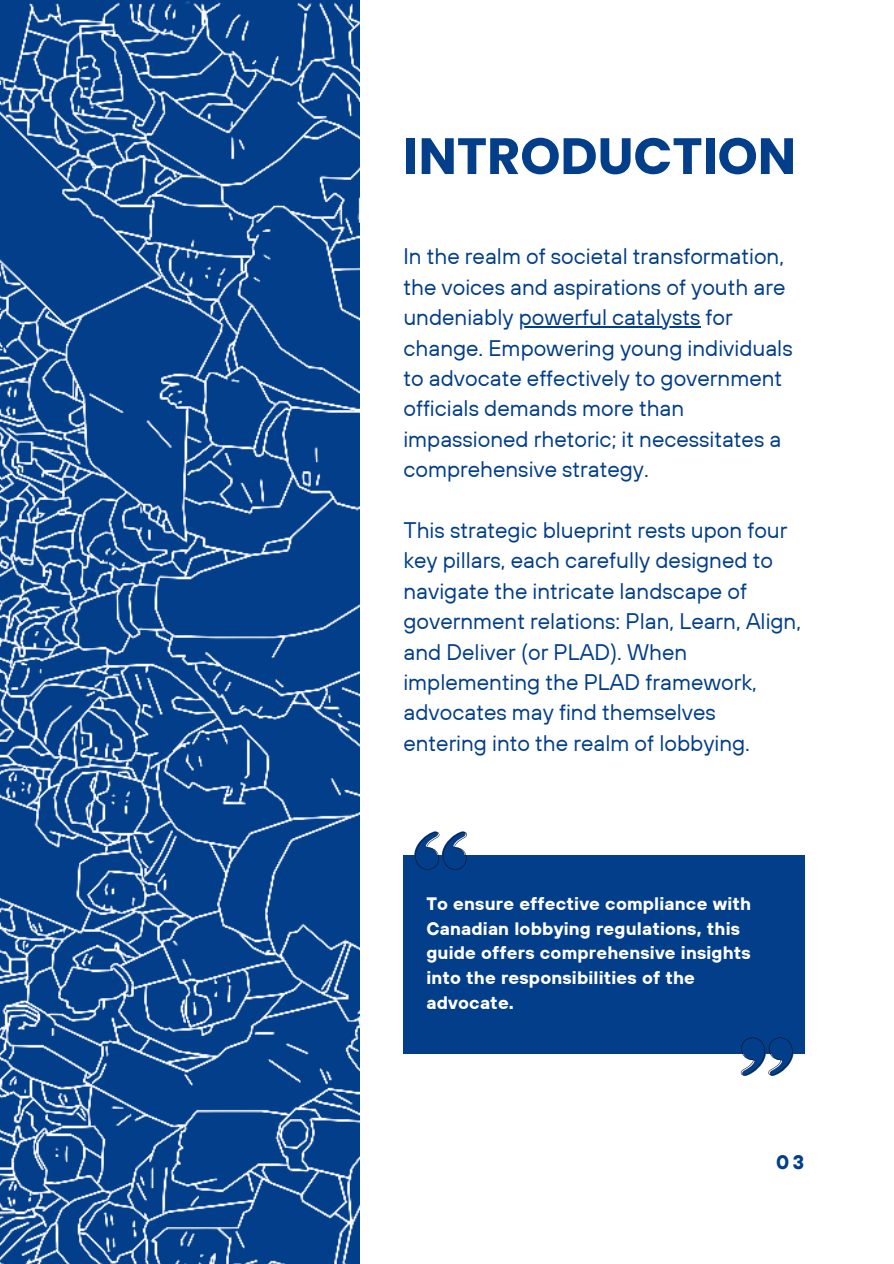
<style>
.page{position:relative;width:894px;height:1264px;background:#fff}
.page>*{position:absolute;margin:0;border:0;box-sizing:border-box;transform-origin:0 0}
.t1{font:700 51px "Poppins";color:#023e8a}
.t2{font:22.5px/30.3px "TT Hoves";color:#023e8a}
.t3{font:700 19.5px "TT Hoves";color:#023e8a}
.t4{font:700 18px/24.8px "TT Hoves";letter-spacing:.01em;color:#fff}
</style>
<div class="page">
<div style="left:403px;top:854px;width:401px;height:199px;background:#023e8a"></div>
<svg style="left:414px;top:831px;width:53px;height:38px"></svg>
<svg style="left:740px;top:1037px;width:53px;height:38px"></svg>
<img style="left:0;top:0;width:360px;height:1263px">
<hr style="left:518px;top:326px;width:182px;height:1px;background:#023e8a">
<h1 class="t1" style="left:403px;top:120px;width:394px">INTRODUCTION</h1>
<h2 class="t2" style="left:403px;top:241px;width:383px;text-align:justify">In the realm of societal transformation, the voices and aspirations of youth are undeniably powerful catalysts for</h2>
<h2 class="t2" style="left:403px;top:332px;width:390px">change. Empowering young individuals to advocate effectively to government officials demands more than impassioned rhetoric; it necessitates a comprehensive strategy.</h2>
<h2 class="t2" style="left:403px;top:514px;width:385px">This strategic blueprint rests upon four key pillars, each carefully designed to navigate the intricate landscape of</h2>
<p class="t2" style="left:403px;top:605px;width:399px">government relations: Plan, Learn, Align, and Deliver (or PLAD). When implementing the PLAD framework, advocates may find themselves entering into the realm of lobbying.</p>
<p class="t4" style="left:426px;top:890px;width:326px">To ensure effective compliance with<br>Canadian lobbying regulations, this guide offers comprehensive insights into the responsibilities of the advocate.</p>
<p class="t3" style="left:775px;top:1149px;width:30px">03</p>
</div>
